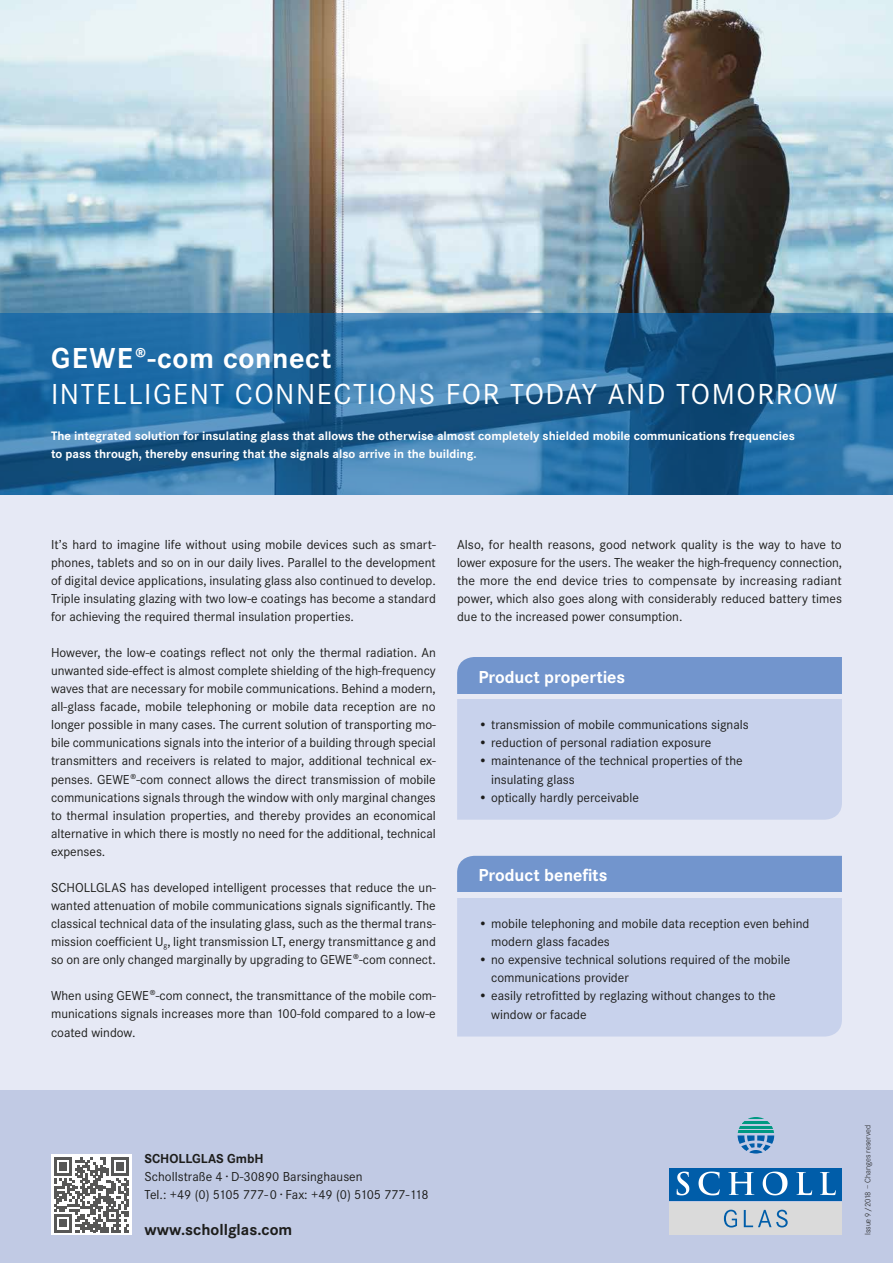
<style>
.page{position:relative;width:893px;height:1263px;background:#e6e9f5}
.page>*{position:absolute;margin:0;border:0;box-sizing:border-box;transform-origin:0 0}
.t1{font:30px/36.2px "Corporate S";letter-spacing:.05em;color:#fff}
.t2{font:700 18px "Corporate S";letter-spacing:-.005em;color:#fff}
.t3{font:700 16.5px "Corporate S";color:#1d1d1b}
.t4{font:13.5px/18px "Corporate S";color:#1d1d1b}
.t5{font:700 13.5px "Corporate S";color:#1d1d1b}
.t6{font:700 12.75px/18px "Corporate S";color:#fff}
.t7{font:300 8.25px "Corporate S";color:#1d1d1b}
.s1{font-weight:700}
.s2{font-weight:700;font-size:24px}
</style>
<div class="page">
<div style="left:0;top:1091px;width:893px;height:172px;background:#c1cae4"></div>
<div style="left:670px;top:1202px;width:172px;height:33px;background:#dadada"></div>
<svg style="left:738px;top:1135px;width:36px;height:19px"></svg>
<hr style="left:738px;top:1131px;width:36px;height:2px;background:#009982">
<hr style="left:739px;top:1126px;width:34px;height:2px;background:#009982">
<hr style="left:742px;top:1121px;width:28px;height:2px;background:#009982">
<svg style="left:750px;top:1117px;width:12px;height:1px"></svg>
<div style="left:670px;top:1168px;width:172px;height:32px;background:#005da9"></div>
<svg style="left:698px;top:1171px;width:22px;height:24px"></svg>
<svg style="left:677px;top:1171px;width:12px;height:24px"></svg>
<svg style="left:820px;top:1172px;width:16px;height:23px"></svg>
<svg style="left:796px;top:1172px;width:16px;height:23px"></svg>
<svg style="left:728px;top:1172px;width:26px;height:23px"></svg>
<svg style="left:763px;top:1171px;width:24px;height:24px"></svg>
<svg style="left:724px;top:1210px;width:13px;height:17px"></svg>
<svg style="left:744px;top:1210px;width:44px;height:17px"></svg>
<div style="left:51px;top:1154px;width:81px;height:81px;background:#fff"></div>
<svg style="left:54px;top:1157px;width:75px;height:75px"></svg>
<img style="left:0;top:0;width:893px;height:314px">
<svg style="left:0;top:314px;width:893px;height:181px;background:#286b9e"></svg>
<div style="left:457px;top:898px;width:385px;height:138px;background:#c8d2ec"></div>
<div style="left:457px;top:856px;width:385px;height:36px;background:#7295cd"></div>
<div style="left:457px;top:699px;width:385px;height:121px;background:#c8d2ec"></div>
<div style="left:457px;top:657px;width:385px;height:36px;background:#7295cd"></div>
<h1 class="t1" style="left:51px;top:340px;width:788px"><span class="s1">GEWE</span><span class="s2">®</span><span class="s1">-com connect<br></span>INTELLIGENT CONNECTIONS FOR TODAY AND TOMORROW</h1>
<p class="t6" style="left:51px;top:427px;width:745px">The integrated solution for insulating glass that allows the otherwise almost completely shielded mobile communications frequencies to pass through, thereby ensuring that the signals also arrive in the building.</p>
<p class="t4" style="left:51px;top:535px;width:386px;text-align:justify">It’s hard to imagine life without using mobile devices such as smart&shy;phones, tablets and so on in our daily lives. Parallel to the development of digital device applications, insulating glass also continued to develop.<br>Triple insulating glazing with two low-e coatings has become a standard for achieving the required thermal insulation properties.</p>
<p class="t4" style="left:51px;top:644px;width:386px;text-align:justify">However, the low-e coatings reflect not only the thermal radiation. An unwanted side-effect is almost complete shielding of the high-frequency waves that are necessary for mobile communications. Behind a modern, all-glass facade, mobile telephoning or mobile data reception are no longer possible in many cases. The current solution of transporting mo&shy;bile communications signals into the interior of a building through special transmitters and receivers is related to major, additional technical ex&shy;penses. GEWE®-com connect allows the direct transmission of mobile communications signals through the window with only marginal changes to thermal insulation properties, and thereby provides an economical alternative in which there is mostly no need for the additional, technical expenses.</p>
<p class="t4" style="left:51px;top:879px;width:386px;text-align:justify">SCHOLLGLAS has developed intelligent processes that reduce the un&shy;wanted attenuation of mobile communications signals significantly. The classical technical data of the insulating glass, such as the thermal trans&shy;mission coefficient U<sub>g</sub>, light transmission LT, energy transmittance g and so on are only changed marginally by upgrading to GEWE®-com connect.</p>
<p class="t4" style="left:51px;top:987px;width:386px;text-align:justify">When using GEWE®-com connect, the transmittance of the mobile com&shy;munications signals increases more than 100-fold compared to a low-e coated window.</p>
<p class="t4" style="left:457px;top:535px;width:386px;text-align:justify">Also, for health reasons, good network quality is the way to have to lower exposure for the users. The weaker the high-frequency connection, the more the end device tries to compensate by increasing radiant power, which also goes along with considerably reduced battery times due to the increased power consumption.</p>
<h2 class="t2" style="left:478px;top:666px;width:148px">Product properties</h2>
<p class="t4" style="left:478px;top:716px;width:272px">• transmission of mobile communications signals</p>
<p class="t4" style="left:478px;top:734px;width:235px">• reduction of personal radiation exposure</p>
<p class="t4" style="left:491px;top:752px;width:253px;text-indent:-13px">• maintenance of the technical properties of the insulating glass</p>
<p class="t4" style="left:478px;top:788px;width:162px">• optically hardly perceivable</p>
<h2 class="t2" style="left:478px;top:865px;width:131px">Product benefits</h2>
<p class="t4" style="left:491px;top:915px;width:320px;text-indent:-13px">• mobile telephoning and mobile data reception even behind modern glass facades</p>
<p class="t4" style="left:491px;top:951px;width:301px;text-indent:-13px">• no expensive technical solutions required of the mobile communications provider</p>
<p class="t4" style="left:491px;top:987px;width:286px;text-indent:-13px">• easily retrofitted by reglazing without changes to the window or facade</p>
<p class="t5" style="left:145px;top:1151px;width:121px">SCHOLLGLAS GmbH</p>
<p class="t4" style="left:145px;top:1168px;width:286px">Schollstraße 4 · D-30890 Barsinghausen<br>Tel.: +49 (0) 5105 777-0 · Fax: +49 (0) 5105 777-118</p>
<p class="t3" style="left:145px;top:1220px;width:149px">www.schollglas.com</p>
<p class="t7" style="left:863px;top:1235px;width:112px;rotate:-90deg">Issue 9/2018 – Changes reserved</p>
</div>
